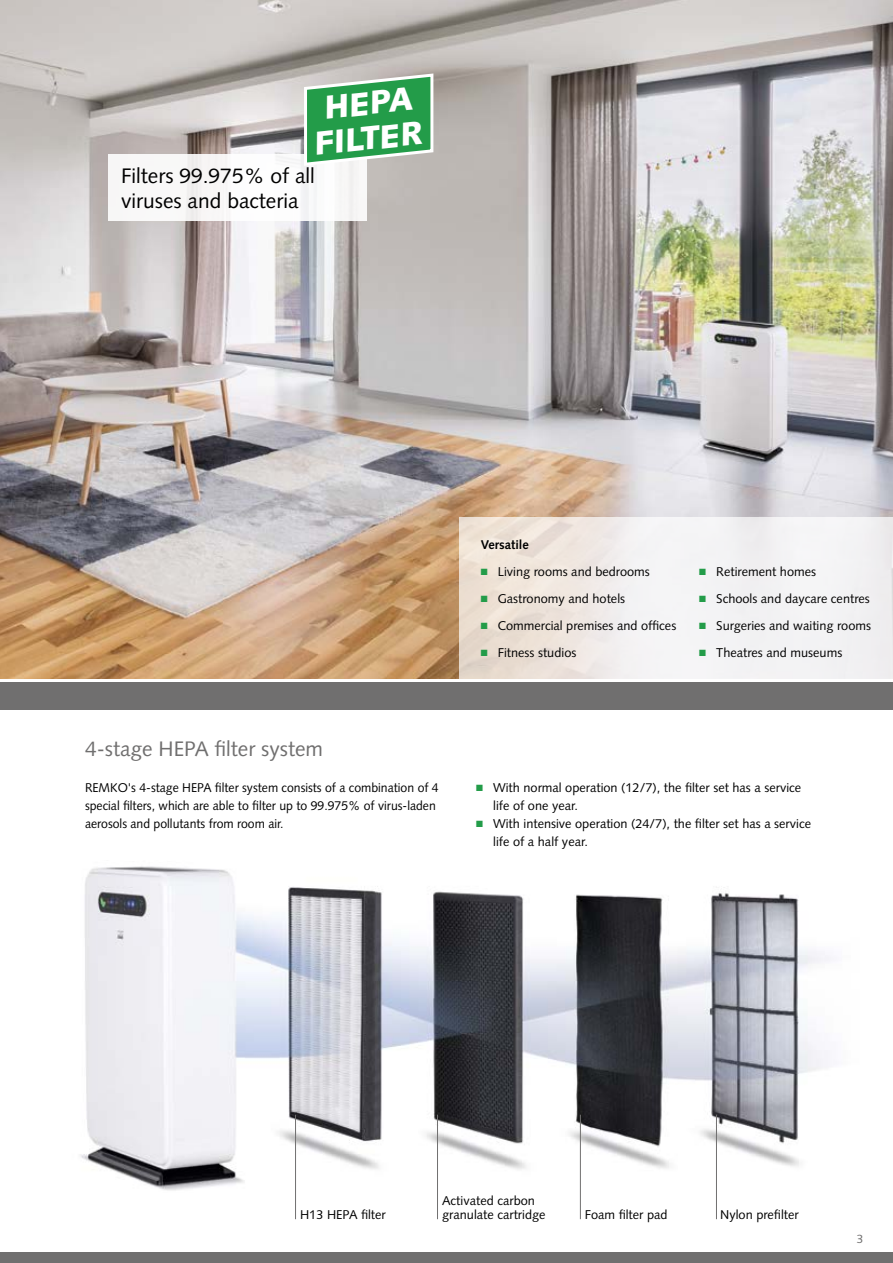
<style>
.page{position:relative;width:893px;height:1263px;background:#fff}
.page>*{position:absolute;margin:0;border:0;box-sizing:border-box;transform-origin:0 0}
.Subheadline{font:900 33px/35px "Syntax LT Std";color:#fff;text-align:center}
.Subheadline-2{font:21px/25.5px "Syntax LT Std";color:#000}
.Subheadline-3{font:21px "Syntax LT Std";color:#706f6f}
.Fliesstext{font:12.75px/18px "Syntax LT Std";color:#000}
.Fliesstext-2{font:12.75px/18px "Syntax LT Std";color:#000;scale:.96 1}
.Bildunterschrift{font:12.75px "Syntax LT Std";color:#000}
.Fliesstext_Subheadli{font:700 12.75px "Syntax LT Std";color:#000}
.t1{font:12px "Syntax LT Std";color:#706f6f}
.s1{color:#239c49}
</style>
<div class="page">
<div style="left:0;top:683px;width:893px;height:27px;background:#706f6f"></div>
<div style="left:0;top:1252px;width:893px;height:11px;background:#706f6f"></div>
<img style="left:0;top:0;width:893px;height:678px">
<svg style="left:459px;top:517px;width:434px;height:161px;fill:#f2f0f2"></svg>
<div style="left:108px;top:154px;width:258px;height:66px;background:#f9f8f8"></div>
<svg style="left:303px;top:72px;width:132px;height:95px;background:#57ad71"></svg>
<img style="left:80px;top:866px;width:751px;height:326px">
<hr style="left:295px;top:1115px;width:1px;height:104px;background:#706f6f">
<hr style="left:437px;top:1115px;width:1px;height:104px;background:#706f6f">
<hr style="left:580px;top:1115px;width:1px;height:104px;background:#706f6f">
<hr style="left:716px;top:1115px;width:1px;height:104px;background:#706f6f">
<p class="Subheadline" style="left:308px;top:92px;width:110px;rotate:-6deg">HEPA<br>FILTER</p>
<p class="Subheadline-2" style="left:121px;top:163px;width:195px">Filters 99.975% of all viruses and bacteria</p>
<p class="Subheadline-3" style="left:85px;top:736px;width:240px">4-stage HEPA filter system</p>
<p class="Fliesstext-2" style="left:85px;top:779px;width:370px">REMKO's 4-stage HEPA filter system consists of a combination of 4 special filters, which are able to filter up to 99.975% of virus-laden aerosols and pollutants from room air.</p>
<p class="Fliesstext_Subheadli" style="left:481px;top:537px;width:50px">Versatile</p>
<p class="Fliesstext" style="left:481px;top:563px;width:171px"><span class="s1">■</span> Living rooms and bedrooms</p>
<p class="Fliesstext" style="left:481px;top:590px;width:146px"><span class="s1">■</span> Gastronomy and hotels</p>
<p class="Fliesstext" style="left:481px;top:617px;width:197px"><span class="s1">■</span> Commercial premises and offices</p>
<p class="Fliesstext" style="left:481px;top:644px;width:97px"><span class="s1">■</span> Fitness studios</p>
<p class="Fliesstext" style="left:699px;top:563px;width:118px"><span class="s1">■</span> Retirement homes</p>
<p class="Fliesstext" style="left:699px;top:590px;width:172px"><span class="s1">■</span> Schools and daycare centres</p>
<p class="Fliesstext" style="left:699px;top:617px;width:173px"><span class="s1">■</span> Surgeries and waiting rooms</p>
<p class="Fliesstext" style="left:699px;top:644px;width:145px"><span class="s1">■</span> Theatres and museums</p>
<p class="Fliesstext" style="left:493px;top:779px;width:309px;text-indent:-17px"><span class="s1">■</span> With normal operation (12/7), the filter set has a service life of one year.</p>
<p class="Fliesstext" style="left:493px;top:815px;width:319px;text-indent:-17px"><span class="s1">■</span> With intensive operation (24/7), the filter set has a service life of a half year.</p>
<p class="Bildunterschrift" style="left:442px;top:1193px;width:94px">Activated carbon</p>
<p class="Bildunterschrift" style="left:300px;top:1207px;width:87px">H13 HEPA filter</p>
<p class="Bildunterschrift" style="left:442px;top:1207px;width:105px">granulate cartridge</p>
<p class="Bildunterschrift" style="left:585px;top:1207px;width:84px">Foam filter pad</p>
<p class="Bildunterschrift" style="left:720px;top:1207px;width:80px">Nylon prefilter</p>
<p class="t1" style="left:857px;top:1231px;width:8px">3</p>
</div>
